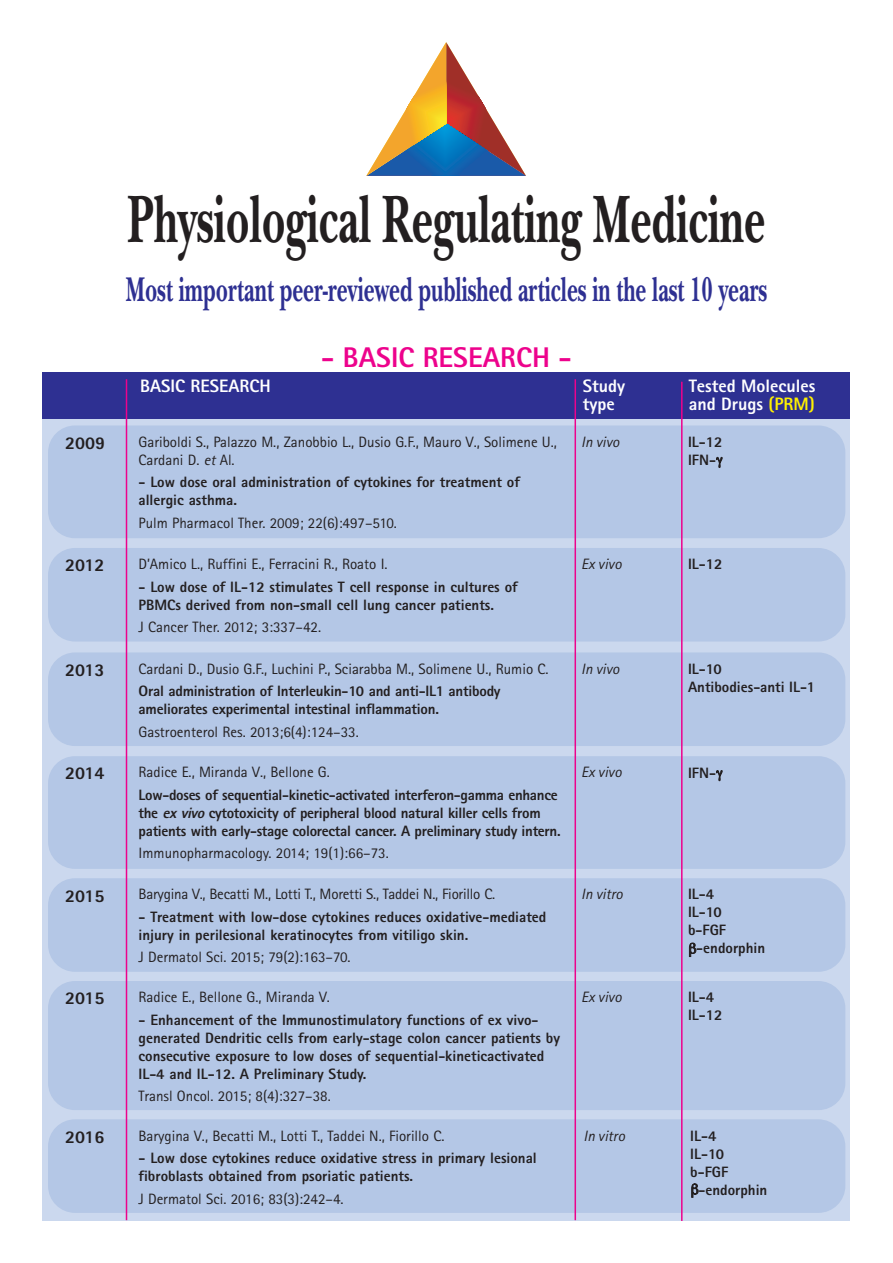
<style>
.page{position:relative;width:893px;height:1263px;background:#fff}
.page>*{position:absolute;margin:0;border:0;box-sizing:border-box;transform-origin:0 0}
.t1{font:700 69.9px "New Baskerville Std";color:#231f20;scale:.61 1}
.t2{font:700 35.85px "New Baskerville Std";color:#2e3092;scale:.61 1}
.t3{font:800 28.5px "Rotis Sans Serif";color:#ed028c}
.t4{font:800 18px/18px "Rotis Sans Serif";color:#fff}
.t5{font:800 18px "Rotis Sans Serif";color:#231f20}
.t6{font:800 15px/18px "Rotis Sans Serif";color:#231f20}
.t7{font:15px/18px "Rotis Sans Serif";color:#231f20}
.t8{font:800 15px/18px "Rotis Sans Serif";letter-spacing:-.02em;color:#231f20}
.t9{font:italic 15px "Rotis Sans Serif";color:#231f20}
.s1{color:#fff101}
.s2{font-style:italic}
</style>
<div class="page">
<div style="left:43px;top:414px;width:807px;height:806px;background:#cbd8ee"></div>
<div style="left:48px;top:425px;width:797px;height:113px;background:#b4c7e6;border-radius:27px"></div>
<svg style="left:366px;top:42px;width:160px;height:134px"></svg>
<div style="left:43px;top:372px;width:807px;height:46px;background:#2e3092"></div>
<div style="left:48px;top:548px;width:797px;height:93px;background:#b4c7e6;border-radius:27px"></div>
<div style="left:48px;top:652px;width:797px;height:94px;background:#b4c7e6;border-radius:27px"></div>
<div style="left:48px;top:756px;width:797px;height:113px;background:#b4c7e6;border-radius:27px"></div>
<div style="left:48px;top:878px;width:797px;height:94px;background:#b4c7e6;border-radius:27px"></div>
<div style="left:48px;top:981px;width:797px;height:129px;background:#b4c7e6;border-radius:27px"></div>
<div style="left:48px;top:1119px;width:797px;height:94px;background:#b4c7e6;border-radius:27px"></div>
<hr style="left:681px;top:382px;width:2px;height:839px;background:#ed028c">
<hr style="left:575px;top:379px;width:1px;height:841px;background:#ed028c">
<hr style="left:126px;top:379px;width:1px;height:841px;background:#ed028c">
<p class="t5" style="left:65px;top:436px;width:42px">2009</p>
<h1 class="t1" style="left:128px;top:194px;width:1047px">Physiological Regulating Medicine</h1>
<h2 class="t2" style="left:126px;top:277px;width:1053px">Most important peer-reviewed published articles in the last 10 years</h2>
<h3 class="t3" style="left:321px;top:347px;width:252px">- BASIC RESEARCH -</h3>
<p class="t4" style="left:140px;top:378px;width:132px">BASIC RESEARCH</p>
<p class="t4" style="left:583px;top:378px;width:44px">Study type</p>
<p class="t4" style="left:689px;top:378px;width:128px">Tested Molecules and Drugs <span class="s1">(PRM)</span></p>
<p class="t9" style="left:581px;top:436px;width:40px">In vivo</p>
<p class="t6" style="left:688px;top:434px;width:36px">IL-12<br>IFN-</p>
<p class="t7" style="left:139px;top:434px;width:420px">Gariboldi S., Palazzo M., Zanobbio L., Dusio G.F., Mauro V., Solimene U.,<br>Cardani D. <span class="s2">et</span> Al.</p>
<p class="t6" style="left:139px;top:475px;width:383px">- Low dose oral administration of cytokines for treatment of allergic asthma.</p>
<p class="t7" style="left:139px;top:515px;width:260px">Pulm Pharmacol Ther. 2009; 22(6):497–510.</p>
<p class="t7" style="left:139px;top:557px;width:251px">D’Amico L., Ruffini E., Ferracini R., Roato I.</p>
<p class="t6" style="left:139px;top:579px;width:381px">- Low dose of IL-12 stimulates T cell response in cultures of<br>PBMCs derived from non-small cell lung cancer patients.</p>
<p class="t7" style="left:139px;top:620px;width:184px">J Cancer Ther. 2012; 3:337–42.</p>
<p class="t5" style="left:65px;top:559px;width:41px">2012</p>
<p class="t9" style="left:581px;top:559px;width:42px">Ex vivo</p>
<p class="t6" style="left:688px;top:557px;width:36px">IL-12</p>
<p class="t7" style="left:139px;top:661px;width:412px">Cardani D., Dusio G.F., Luchini P., Sciarabba M., Solimene U., Rumio C.</p>
<p class="t6" style="left:139px;top:683px;width:364px">Oral administration of Interleukin-10 and anti-IL1 antibody ameliorates experimental intestinal inflammation.</p>
<p class="t7" style="left:139px;top:724px;width:222px">Gastroenterol Res. 2013;6(4):124–33.</p>
<p class="t5" style="left:65px;top:663px;width:41px">2013</p>
<p class="t9" style="left:581px;top:663px;width:40px">In vivo</p>
<p class="t6" style="left:688px;top:661px;width:129px">IL-10<br>Antibodies-anti IL-1</p>
<p class="t7" style="left:139px;top:765px;width:193px">Radice E., Miranda V., Bellone G.</p>
<p class="t8" style="left:139px;top:787px;width:424px">Low-doses of sequential-kinetic-activated interferon-gamma enhance the <span class="s2">ex vivo</span> cytotoxicity of peripheral blood natural killer cells from patients with early-stage colorectal cancer. A preliminary study intern.</p>
<p class="t7" style="left:139px;top:846px;width:252px">Immunopharmacology. 2014; 19(1):66–73.</p>
<p class="t5" style="left:65px;top:767px;width:41px">2014</p>
<p class="t9" style="left:581px;top:767px;width:42px">Ex vivo</p>
<p class="t6" style="left:688px;top:765px;width:30px">IFN-</p>
<p class="t7" style="left:139px;top:887px;width:358px">Barygina V., Becatti M., Lotti T., Moretti S., Taddei N., Fiorillo C.</p>
<p class="t6" style="left:139px;top:909px;width:409px">- Treatment with low-dose cytokines reduces oxidative-mediated injury in perilesional keratinocytes from vitiligo skin.</p>
<p class="t7" style="left:139px;top:950px;width:214px">J Dermatol Sci. 2015; 79(2):163–70.</p>
<p class="t5" style="left:65px;top:889px;width:41px">2015</p>
<p class="t9" style="left:581px;top:889px;width:43px">In vitro</p>
<p class="t6" style="left:688px;top:887px;width:28px">IL-4</p>
<p class="t6" style="left:688px;top:905px;width:35px">IL-10</p>
<p class="t6" style="left:688px;top:923px;width:40px">b-FGF</p>
<p class="t6" style="left:696px;top:941px;width:70px">-endorphin</p>
<p class="t7" style="left:139px;top:990px;width:193px">Radice E., Bellone G., Miranda V.</p>
<p class="t6" style="left:139px;top:1012px;width:423px">- Enhancement of the Immunostimulatory functions of ex vivo&shy;generated Dendritic cells from early-stage colon cancer patients by consecutive exposure to low doses of sequential-kineticactivated IL-4 and IL-12. A Preliminary Study.</p>
<p class="t7" style="left:139px;top:1089px;width:194px">Transl Oncol. 2015; 8(4):327–38.</p>
<p class="t5" style="left:65px;top:992px;width:41px">2015</p>
<p class="t9" style="left:581px;top:992px;width:42px">Ex vivo</p>
<p class="t6" style="left:688px;top:990px;width:36px">IL-4<br>IL-12</p>
<p class="t7" style="left:138px;top:1128px;width:307px">Barygina V., Becatti M., Lotti T., Taddei N., Fiorillo C.</p>
<p class="t6" style="left:138px;top:1150px;width:400px">- Low dose cytokines reduce oxidative stress in primary lesional fibroblasts obtained from psoriatic patients.</p>
<p class="t7" style="left:138px;top:1191px;width:207px">J Dermatol Sci. 2016; 83(3):242–4.</p>
<p class="t5" style="left:65px;top:1130px;width:41px">2016</p>
<p class="t9" style="left:583px;top:1130px;width:43px">In vitro</p>
<p class="t6" style="left:690px;top:1128px;width:28px">IL-4</p>
<p class="t6" style="left:690px;top:1146px;width:35px">IL-10</p>
<p class="t6" style="left:690px;top:1164px;width:40px">b-FGF</p>
<p class="t6" style="left:698px;top:1182px;width:70px">-endorphin</p>
</div>
